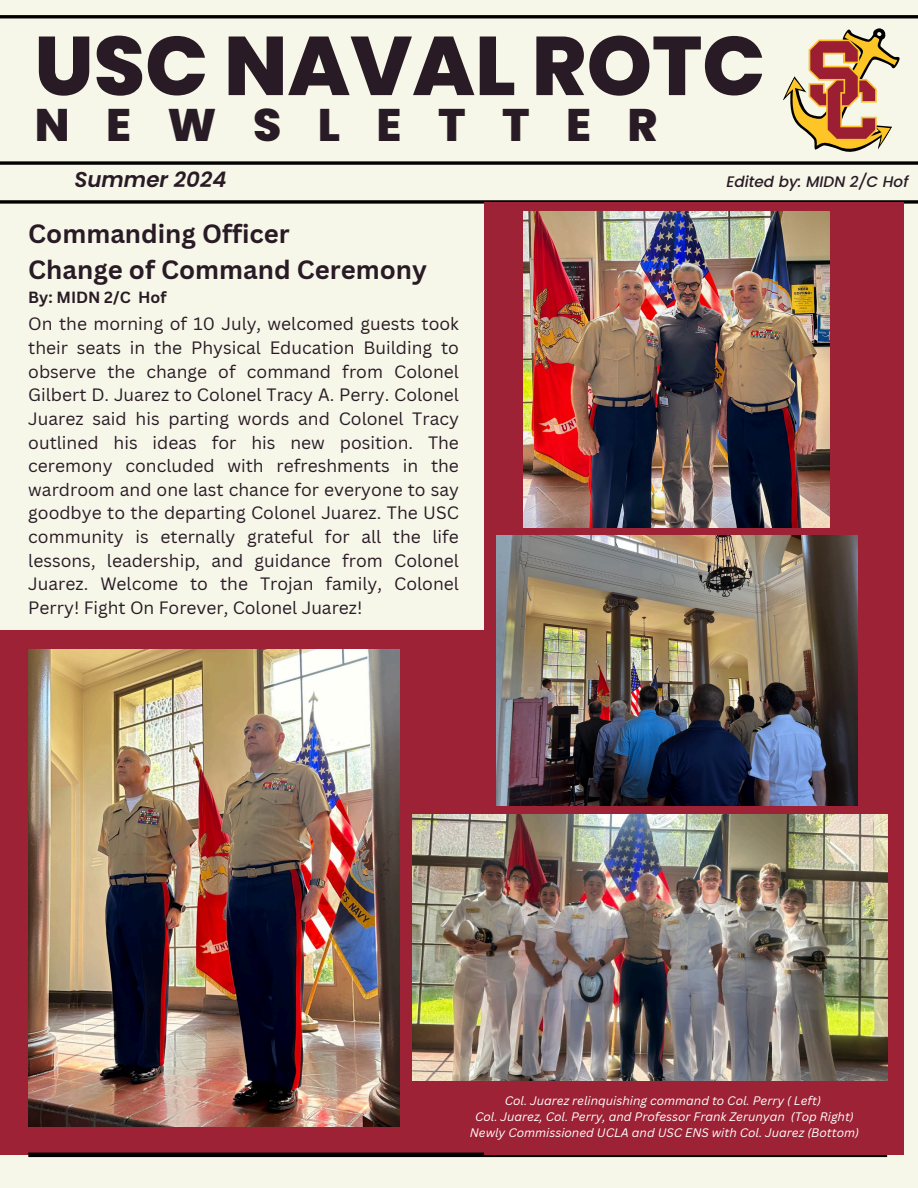
<style>
.page{position:relative;width:918px;height:1188px;background:#f6f6e9}
.page>*{position:absolute;margin:0;border:0;box-sizing:border-box;transform-origin:0 0}
.t1{font:800 83.1px "Poppins";color:#291b25}
.t2{font:800 45.6px "Poppins";letter-spacing:.8em;color:#291b25}
.t3{font:700 25.8px/36px "Canva Sans";color:#291b25}
.t4{font:italic 600 21.45px "Poppins";color:#291b25}
.t5{font:17.4px/23.7px "Canva Sans";color:#291b25;text-align:justify}
.t6{font:700 15.75px "Canva Sans";color:#291b25}
.t7{font:italic 500 15.3px "Poppins";color:#291b25}
.t8{font:italic 12px "Canva Sans";color:#fff}
</style>
<div class="page">
<svg style="left:0;top:200px;width:918px;height:4px;background:#232321"></svg>
<svg style="left:768px;top:18px;width:150px;height:134px"></svg>
<hr style="left:0;top:15px;width:918px;height:3px;background:#000">
<svg style="left:0;top:161px;width:918px;height:4px;background:#252523"></svg>
<div style="left:0;top:630px;width:784px;height:525px;background:#9d2235"></div>
<hr style="left:28px;top:1153px;width:859px;height:4px;background:#000">
<img style="left:809px;top:40px;width:67px;height:101px">
<div style="left:484px;top:202px;width:419px;height:953px;background:#9d2235"></div>
<img style="left:412px;top:814px;width:475px;height:267px">
<img style="left:524px;top:211px;width:306px;height:317px">
<img style="left:28px;top:649px;width:372px;height:477px">
<img style="left:496px;top:536px;width:361px;height:270px">
<p class="t1" style="left:34px;top:8px;width:732px">USC NAVAL ROTC</p>
<h3 class="t2" style="left:35px;top:93px;width:624px">NEWSLETTER</h3>
<p class="t4" style="left:74px;top:165px;width:154px">Summer 2024</p>
<p class="t7" style="left:726px;top:171px;width:183px">Edited by: MIDN 2/C Hof</p>
<p class="t3" style="left:28px;top:215px;width:400px">Commanding Officer<br>Change of Command Ceremony</p>
<p class="t6" style="left:28px;top:287px;width:140px">By: MIDN 2/C Hof</p>
<h5 class="t5" style="left:28px;top:312px;width:432px">On the morning of 10 July, welcomed guests took their seats in the Physical Education Building to observe the change of command from Colonel Gilbert D. Juarez to Colonel Tracy A. Perry. Colonel Juarez said his parting words and Colonel Tracy outlined his ideas for his new position. The ceremony concluded with refreshments in the wardroom and one last chance for everyone to say goodbye to the departing Colonel Juarez. The USC community is eternally grateful for all the life lessons, leadership, and guidance from Colonel Juarez. Welcome to the Trojan family, Colonel Perry! Fight On Forever, Colonel Juarez!</h5>
<p class="t8" style="left:505px;top:1092px;width:318px">Col. Juarez relinquishing command to Col. Perry ( Left)</p>
<p class="t8" style="left:475px;top:1108px;width:380px">Col. Juarez, Col. Perry, and Professor Frank Zerunyan (Top Right)</p>
<p class="t8" style="left:470px;top:1124px;width:391px">Newly Commissioned UCLA and USC ENS with Col. Juarez (Bottom)</p>
</div>
